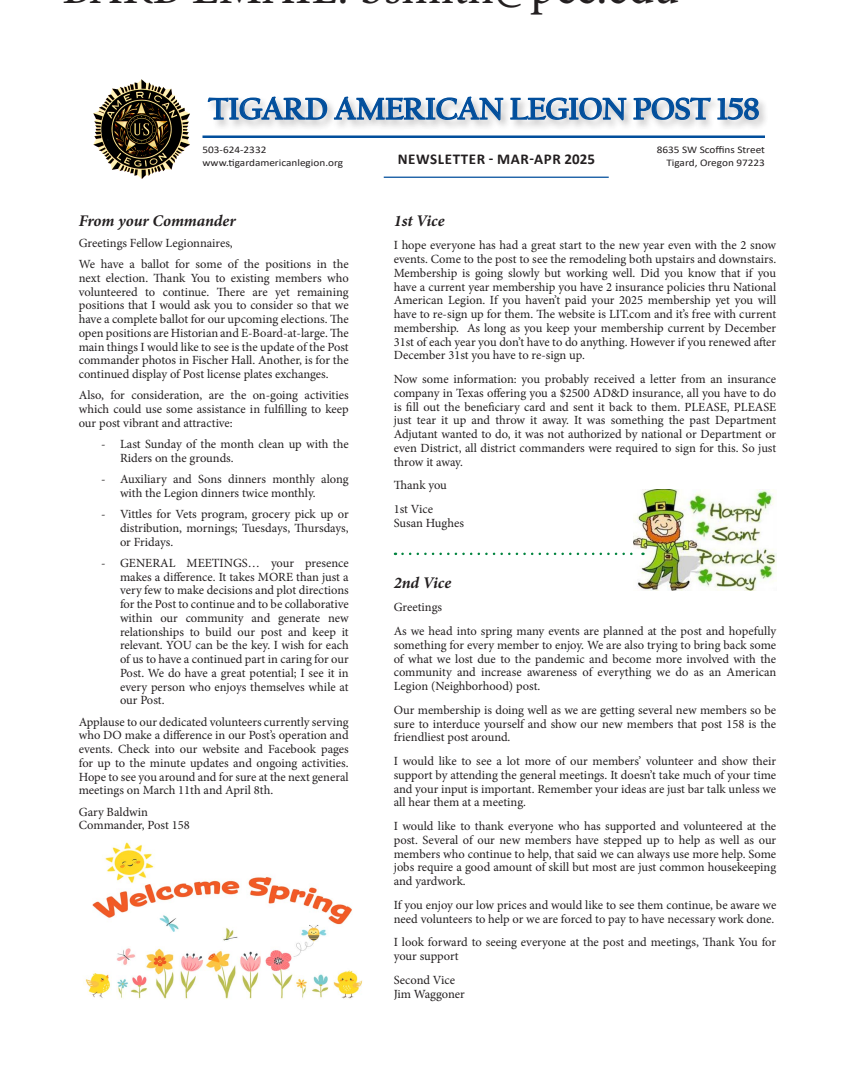
<style>
.page{position:relative;width:855px;height:1080px;background:#fff}
.page>*{position:absolute;margin:0;border:0;box-sizing:border-box;transform-origin:0 0}
.t1{font:48.12px "Minion Pro";color:#231f20}
.t2{font:700 31.25px "Californian FB";letter-spacing:-.01em;color:#014e9c}
.t3{font:italic 700 16.25px "Minion Pro";letter-spacing:-.005em;color:#231f20}
.t4{font:700 15px "Calibri";letter-spacing:.04em;color:#231f20}
.t5{font:12.5px/13.8px "Minion Pro";letter-spacing:-.005em;color:#231f20;text-align:justify}
.t6{font:10.12px "Calibri";color:#231f20;scale:1.11 1}
</style>
<div class="page">
<img style="left:93px;top:79px;width:97px;height:100px">
<hr style="left:202px;top:135px;width:563px;height:3px;background:#014e9c">
<div style="left:206px;top:95px;width:564px;height:36px;background:#231f20;opacity:.3"></div>
<svg style="left:208px;top:95px;width:296px;height:41px"></svg>
<svg style="left:510px;top:95px;width:117px;height:41px"></svg>
<svg style="left:633px;top:95px;width:127px;height:31px"></svg>
<hr style="left:384px;top:177px;width:225px;height:1px;background:#014e9c">
<img style="left:85px;top:842px;width:278px;height:157px">
<img style="left:634px;top:490px;width:142px;height:100px">
<svg style="left:402px;top:553px;width:241px;height:2px"></svg>
<p class="t1" style="left:597px;top:-45px;width:12px">.</p>
<p class="t2" style="left:208px;top:91px;width:553px">TIGARD AMERICAN LEGION POST 158</p>
<p class="t4" style="left:398px;top:148px;width:199px">NEWSLETTER - MAR-APR 2025</p>
<p class="t6" style="left:202px;top:143px;width:59px">503-624-2332</p>
<p class="t6" style="left:657px;top:143px;width:99px">8635 SW Scoffins Street</p>
<p class="t6" style="left:202px;top:155px;width:128px">www.tigardamericanlegion.org</p>
<p class="t6" style="left:666px;top:155px;width:90px">Tigard, Oregon 97223</p>
<p class="t3" style="left:79px;top:209px;width:159px">From your Commander</p>
<p class="t5" style="left:79px;top:236px;width:156px">Greetings Fellow Legionnaires,</p>
<p class="t5" style="left:79px;top:257px;width:272px">We have a ballot for some of the positions in the next election. Thank You to existing members who volunteered to continue. There are yet remaining positions that I would ask you to consider so that we have a complete ballot for our upcoming elections. The open positions are Historian and E-Board-at-large. The main things I would like to see is the update of the Post commander photos in Fischer Hall. Another, is for the continued display of Post license plates exchanges.</p>
<p class="t5" style="left:79px;top:389px;width:271px">Also, for consideration, are the on-going activities which could use some assistance in fulfilling to keep our post vibrant and attractive:</p>
<p class="t5" style="left:120px;top:437px;width:230px;text-indent:-19px">- Last Sunday of the month clean up with the<br>Riders on the grounds.</p>
<p class="t5" style="left:120px;top:472px;width:230px;text-indent:-19px">- Auxiliary and Sons dinners monthly along with the Legion dinners twice monthly.</p>
<p class="t5" style="left:120px;top:507px;width:230px;text-indent:-19px">- Vittles for Vets program, grocery pick up or distribution, mornings; Tuesdays, Thursdays, or Fridays.</p>
<p class="t5" style="left:120px;top:556px;width:230px;text-indent:-19px">- GENERAL MEETINGS… your presence makes a difference. It takes MORE than just a very few to make decisions and plot directions for the Post to continue and to be collaborative within our community and generate new relationships to build our post and keep it relevant. YOU can be the key. I wish for each of us to have a continued part in caring for our Post. We do have a great potential; I see it in every person who enjoys themselves while at our Post.</p>
<p class="t5" style="left:79px;top:715px;width:272px">Applause to our dedicated volunteers currently serving who DO make a difference in our Post’s operation and events. Check into our website and Facebook pages for up to the minute updates and ongoing activities.<br>Hope to see you around and for sure at the next general meetings on March 11th and April 8th.</p>
<p class="t5" style="left:79px;top:805px;width:71px">Gary Baldwin</p>
<p class="t5" style="left:79px;top:819px;width:112px">Commander, Post 158</p>
<p class="t3" style="left:394px;top:209px;width:52px">1st Vice</p>
<p class="t5" style="left:394px;top:239px;width:384px">I hope everyone has had a great start to the new year even with the 2 snow events. Come to the post to see the remodeling both upstairs and downstairs.<br>Membership is going slowly but working well. Did you know that if you have a current year membership you have 2 insurance policies thru National American Legion. If you haven’t paid your 2025 membership yet you will have to re-sign up for them. The website is LIT.com and it’s free with current membership. As long as you keep your membership current by December 31st of each year you don’t have to do anything. However if you renewed after December 31st you have to re-sign up.</p>
<p class="t5" style="left:394px;top:372px;width:384px">Now some information: you probably received a letter from an insurance company in Texas offering you a $2500 AD&amp;D insurance, all you have to do is fill out the beneficiary card and sent it back to them. PLEASE, PLEASE just tear it up and throw it away. It was something the past Department Adjutant wanted to do, it was not authorized by national or Department or even District, all district commanders were required to sign for this. So just throw it away.</p>
<p class="t5" style="left:394px;top:479px;width:55px">Thank you</p>
<p class="t5" style="left:394px;top:502px;width:41px">1st Vice</p>
<p class="t5" style="left:394px;top:516px;width:72px">Susan Hughes</p>
<p class="t3" style="left:394px;top:571px;width:59px">2nd Vice</p>
<p class="t5" style="left:394px;top:601px;width:50px">Greetings</p>
<p class="t5" style="left:394px;top:624px;width:384px">As we head into spring many events are planned at the post and hopefully something for every member to enjoy. We are also trying to bring back some of what we lost due to the pandemic and become more involved with the community and increase awareness of everything we do as an American Legion (Neighborhood) post.</p>
<p class="t5" style="left:394px;top:703px;width:384px">Our membership is doing well as we are getting several new members so be sure to interduce yourself and show our new members that post 158 is the friendliest post around.</p>
<p class="t5" style="left:394px;top:754px;width:384px">I would like to see a lot more of our members’ volunteer and show their support by attending the general meetings. It doesn’t take much of your time and your input is important. Remember your ideas are just bar talk unless we all hear them at a meeting.</p>
<p class="t5" style="left:394px;top:819px;width:384px">I would like to thank everyone who has supported and volunteered at the post. Several of our new members have stepped up to help as well as our members who continue to help, that said we can always use more help. Some jobs require a good amount of skill but most are just common housekeeping and yardwork.</p>
<p class="t5" style="left:394px;top:898px;width:384px">If you enjoy our low prices and would like to see them continue, be aware we need volunteers to help or we are forced to pay to have necessary work done.</p>
<p class="t5" style="left:394px;top:936px;width:384px">I look forward to seeing everyone at the post and meetings, Thank You for your support</p>
<p class="t5" style="left:394px;top:973px;width:63px">Second Vice</p>
<p class="t5" style="left:394px;top:987px;width:73px">Jim Waggoner</p>
</div>
